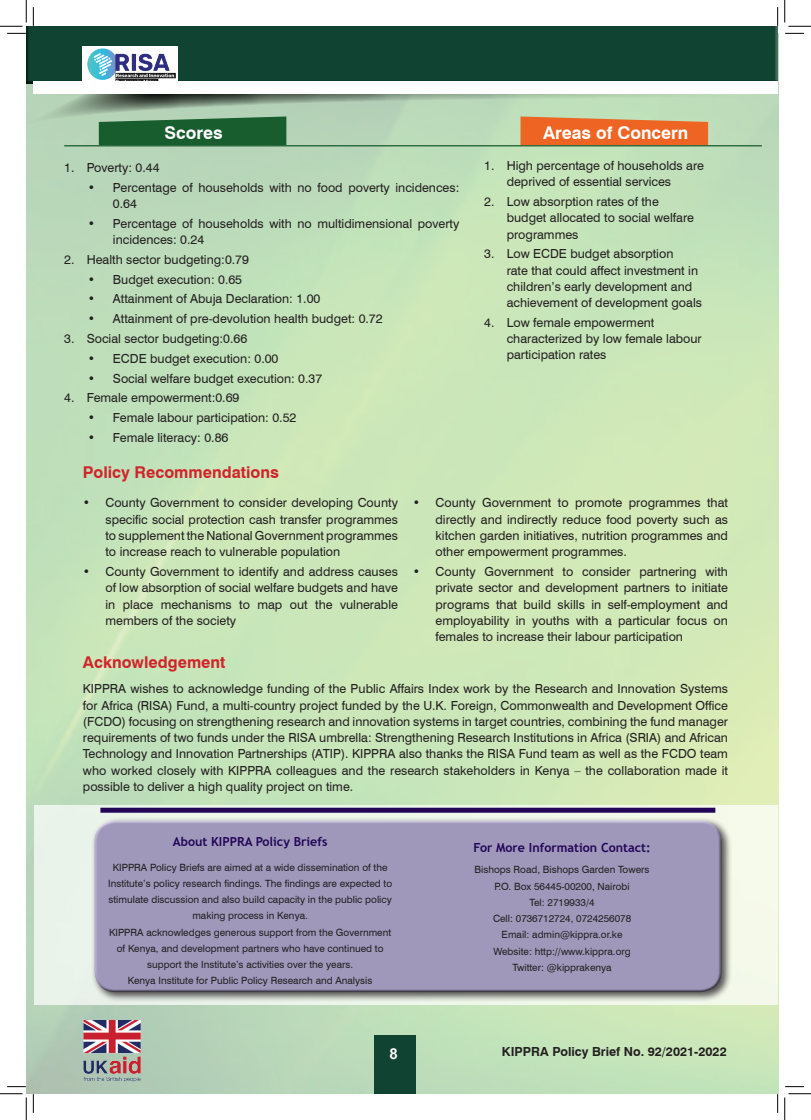
<style>
.page{position:relative;width:811px;height:1120px;background:#fff}
.page>*{position:absolute;margin:0;border:0;box-sizing:border-box;transform-origin:0 0}
.t1{font:700 17.5px "Swiss 721 BT";color:#fff}
.t2{font:700 16.25px "Swiss 721 BT";color:#d1232a}
.t3{font:700 15px "Arial";color:#fff}
.t4{font:12.5px/16.2px "Swiss 721 BT";color:#231f20}
.t5{font:700 12.5px "Trebuchet MS";color:#230658}
.t6{font:700 12.5px "Swiss 721 BT";color:#231f20}
.t7{font:10px/16.2px "Swiss 721 BT";color:#231f20;text-align:center}
</style>
<div class="page">
<img style="left:26px;top:129px;width:752px;height:964px">
<svg style="left:26px;top:85px;width:752px;height:44px;background:#aac6a9"></svg>
<div style="left:26px;top:26px;width:752px;height:59px;background:#104331"></div>
<div style="left:33px;top:83px;width:744px;height:11px;background:#fff"></div>
<div style="left:374px;top:1034px;width:41px;height:59px;background:#104331"></div>
<img style="left:83px;top:1019px;width:58px;height:66px">
<div style="left:83px;top:46px;width:95px;height:41px;background:#fff"></div>
<img style="left:87px;top:48px;width:89px;height:33px">
<div style="left:35px;top:805px;width:742px;height:199px;background:#ebf4ea"></div>
<div style="left:91px;top:816px;width:641px;height:185px;background:#231f20;opacity:.75"></div>
<div style="left:93px;top:818px;width:628px;height:165px;background:#fff;opacity:.75"></div>
<div style="left:94px;top:825px;width:629px;height:167px;background:#9f98bb"></div>
<div style="left:100px;top:807px;width:615px;height:5px;background:#230658"></div>
<div style="left:33px;top:82px;width:744px;height:10px;background:#fff"></div>
<svg style="left:99px;top:116px;width:187px;height:29px;background:#296a3d"></svg>
<svg style="left:520px;top:116px;width:188px;height:29px;background:#e87233"></svg>
<hr style="left:64px;top:145px;width:698px;height:1px;background:#195a2d">
<svg style="left:7px;top:33px;width:19px;height:1px"></svg>
<svg style="left:785px;top:33px;width:19px;height:1px"></svg>
<svg style="left:33px;top:7px;width:1px;height:19px"></svg>
<svg style="left:33px;top:1093px;width:1px;height:19px"></svg>
<svg style="left:777px;top:7px;width:1px;height:19px"></svg>
<svg style="left:777px;top:1093px;width:1px;height:19px"></svg>
<svg style="left:0;top:0;width:27px;height:27px"></svg>
<svg style="left:0;top:1093px;width:27px;height:26px"></svg>
<svg style="left:784px;top:0;width:27px;height:27px"></svg>
<svg style="left:784px;top:1093px;width:27px;height:26px"></svg>
<h1 class="t1" style="left:165px;top:122px;width:60px">Scores</h1>
<h1 class="t1" style="left:543px;top:122px;width:147px">Areas of Concern</h1>
<p class="t4" style="left:507px;top:157px;width:199px;text-indent:-22px">1. High percentage of households are deprived of essential services</p>
<p class="t4" style="left:507px;top:193px;width:189px;text-indent:-22px">2. Low absorption rates of the budget allocated to social welfare programmes</p>
<p class="t4" style="left:507px;top:245px;width:197px;text-indent:-22px">3. Low ECDE budget absorption<br>rate that could affect investment in children’s early development and achievement of development goals</p>
<p class="t4" style="left:507px;top:314px;width:197px;text-indent:-22px">4. Low female empowerment characterized by low female labour participation rates</p>
<p class="t4" style="left:64px;top:159px;width:97px">1. Poverty: 0.44</p>
<p class="t4" style="left:113px;top:178px;width:348px;text-indent:-25px">• Percentage of households with no food poverty incidences:<br>0.64</p>
<p class="t4" style="left:113px;top:214px;width:348px;text-indent:-25px">• Percentage of households with no multidimensional poverty incidences: 0.24</p>
<p class="t4" style="left:64px;top:250px;width:186px">2. Health sector budgeting:0.79</p>
<p class="t4" style="left:88px;top:270px;width:156px">• Budget execution: 0.65</p>
<p class="t4" style="left:88px;top:290px;width:234px">• Attainment of Abuja Declaration: 1.00</p>
<p class="t4" style="left:88px;top:310px;width:296px">• Attainment of pre-devolution health budget: 0.72</p>
<p class="t4" style="left:64px;top:330px;width:184px">3. Social sector budgeting:0.66</p>
<p class="t4" style="left:88px;top:349px;width:192px">• ECDE budget execution: 0.00</p>
<p class="t4" style="left:88px;top:369px;width:236px">• Social welfare budget execution: 0.37</p>
<p class="t4" style="left:64px;top:389px;width:177px">4. Female empowerment:0.69</p>
<p class="t4" style="left:88px;top:409px;width:210px">• Female labour participation: 0.52</p>
<p class="t4" style="left:88px;top:429px;width:142px">• Female literacy: 0.86</p>
<h2 class="t2" style="left:83px;top:462px;width:197px">Policy Recommendations</h2>
<p class="t4" style="left:105px;top:494px;width:294px;text-align:justify;text-indent:-22px">• County Government to consider developing County specific social protection cash transfer programmes to supplement the National Government programmes to increase reach to vulnerable population</p>
<p class="t4" style="left:105px;top:562px;width:294px;text-align:justify;text-indent:-22px">• County Government to identify and address causes of low absorption of social welfare budgets and have in place mechanisms to map out the vulnerable members of the society</p>
<p class="t4" style="left:435px;top:494px;width:294px;text-align:justify;text-indent:-22px">• County Government to promote programmes that directly and indirectly reduce food poverty such as kitchen garden initiatives, nutrition programmes and other empowerment programmes.</p>
<p class="t4" style="left:435px;top:562px;width:294px;text-align:justify;text-indent:-22px">• County Government to consider partnering with private sector and development partners to initiate programs that build skills in self-employment and employability in youths with a particular focus on females to increase their labour participation</p>
<h2 class="t2" style="left:83px;top:652px;width:144px">Acknowledgement</h2>
<p class="t4" style="left:83px;top:680px;width:646px;text-align:justify">KIPPRA wishes to acknowledge funding of the Public Affairs Index work by the Research and Innovation Systems for Africa (RISA) Fund, a multi-country project funded by the U.K. Foreign, Commonwealth and Development Office (FCDO) focusing on strengthening research and innovation systems in target countries, combining the fund manager requirements of two funds under the RISA umbrella: Strengthening Research Institutions in Africa (SRIA) and African Technology and Innovation Partnerships (ATIP). KIPPRA also thanks the RISA Fund team as well as the FCDO team who worked closely with KIPPRA colleagues and the research stakeholders in Kenya – the collaboration made it possible to deliver a high quality project on time.</p>
<p class="t5" style="left:173px;top:833px;width:156px">About KIPPRA Policy Briefs</p>
<p class="t5" style="left:473px;top:839px;width:179px">For More Information Contact:</p>
<p class="t7" style="left:108px;top:858px;width:286px">KIPPRA Policy Briefs are aimed at a wide dissemination of the Institute’s policy research findings. The findings are expected to stimulate discussion and also build capacity in the public policy making process in Kenya.<br>KIPPRA acknowledges generous support from the Government of Kenya, and development partners who have continued to support the Institute’s activities over the years.<br>Kenya Institute for Public Policy Research and Analysis</p>
<p class="t7" style="left:475px;top:860px;width:176px">Bishops Road, Bishops Garden Towers<br>P.O. Box 56445-00200, Nairobi<br>Tel: 2719933/4<br>Cell: 0736712724, 0724256078<br>Email: admin@kippra.or.ke<br>Website: http://www.kippra.org<br>Twitter: @kipprakenya</p>
<p class="t3" style="left:389px;top:1043px;width:10px">8</p>
<p class="t6" style="left:502px;top:1043px;width:226px">KIPPRA Policy Brief No. 92/2021-2022</p>
</div>
